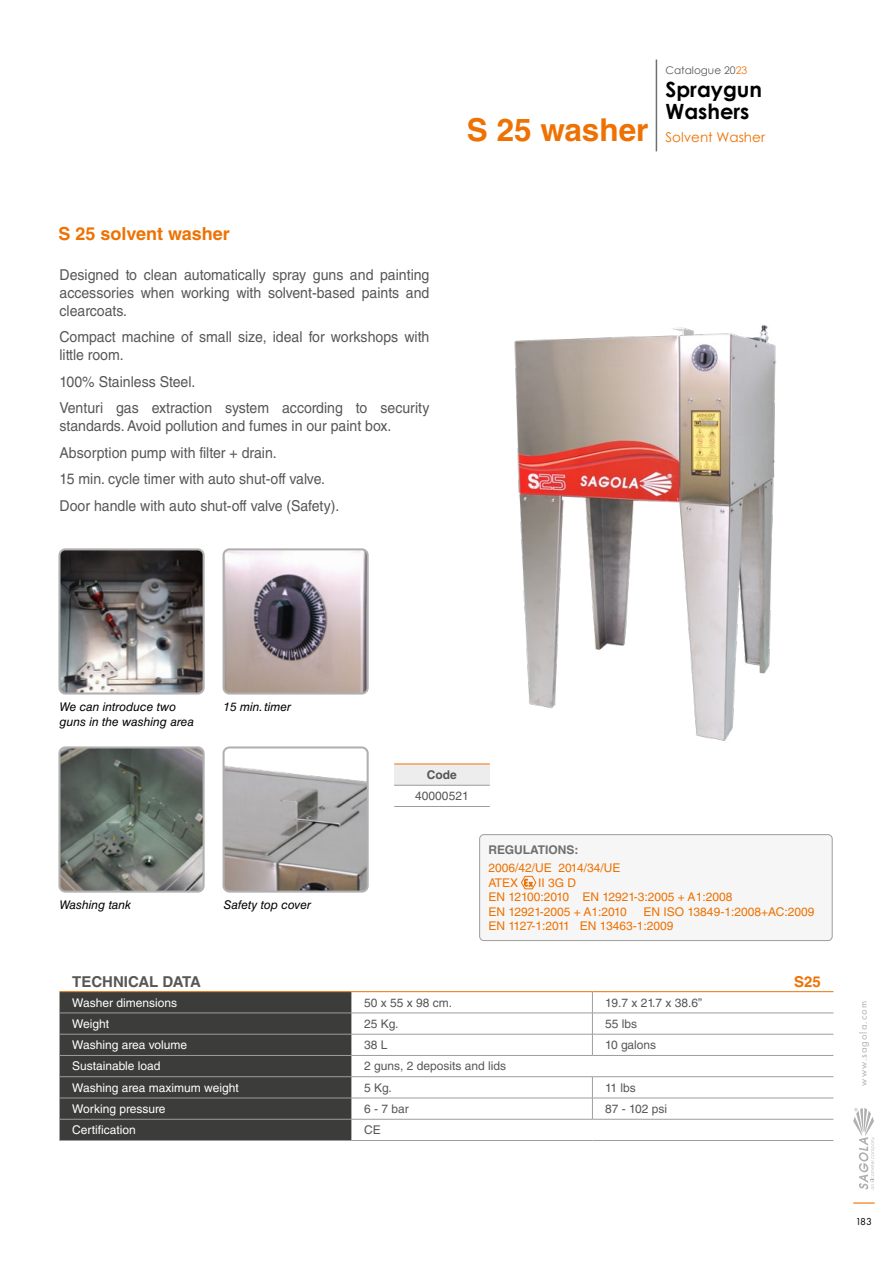
<style>
.page{position:relative;width:893px;height:1263px;background:#fff}
.page>*{position:absolute;margin:0;border:0;box-sizing:border-box;transform-origin:0 0}
.t1{font:700 31.5px "Helvetica LT Std";color:#ee7203}
.t2{font:700 21px/22.6px "Century Gothic";color:#000}
.t3{font:700 18px "Helvetica LT Std";color:#ee7203}
.t4{font:15px/26.5px "Helvetica LT Std";color:#575756;scale:.94 1}
.t5{font:700 15px "Helvetica LT Std";color:#575756}
.t6{font:700 15px "Helvetica LT Std";color:#ee7203}
.t7{font:13.5px "Century Gothic";color:#ee7203}
.t8{font:12px/14.4px "Helvetica LT Std";color:#ee7203}
.t9{font:12px "Helvetica LT Std";color:#fff}
.t10{font:12px "Helvetica LT Std";color:#575756}
.t11{font:italic 12px/14.4px "Helvetica LT Std";color:#000}
.t12{font:700 12px "Helvetica LT Std";color:#706f6f}
.t13{font:700 12px "Helvetica LT Std";color:#575756}
.t14{font:10.5px "Futura PT";letter-spacing:.1em;color:#b0b0b0}
.t15{font:10.5px "Century Gothic";color:#575756}
.t16{font:10.5px "Futura PT";color:#000}
.s1{color:#ee7203}
</style>
<div class="page">
<svg style="left:853px;top:1202px;width:21px;height:1px"></svg>
<svg style="left:853px;top:1108px;width:22px;height:81px"></svg>
<hr style="left:656px;top:60px;width:1px;height:91px;background:#706f6f">
<div style="left:480px;top:835px;width:352px;height:105px;background:#f6f6f6;border-radius:4px"></div>
<div style="left:479px;top:834px;width:353px;height:107px;border:1px solid #9d9d9c;border-radius:4px"></div>
<img style="left:61px;top:551px;width:141px;height:140px">
<div style="left:58px;top:548px;width:147px;height:146px;border:2px solid #b0b0b0;border-radius:6px"></div>
<img style="left:61px;top:749px;width:141px;height:141px">
<div style="left:58px;top:746px;width:147px;height:147px;border:2px solid #b0b0b0;border-radius:6px"></div>
<img style="left:226px;top:749px;width:140px;height:141px">
<div style="left:223px;top:746px;width:146px;height:147px;border:2px solid #b0b0b0;border-radius:6px"></div>
<img style="left:224px;top:551px;width:142px;height:142px">
<div style="left:223px;top:548px;width:146px;height:146px;border:2px solid #b0b0b0;border-radius:6px"></div>
<div style="left:394px;top:764px;width:96px;height:21px;background:#ededed"></div>
<hr style="left:394px;top:763px;width:96px;height:1px;background:#ee7203">
<hr style="left:394px;top:806px;width:96px;height:1px;background:#9d9d9c">
<hr style="left:394px;top:785px;width:96px;height:1px;background:#9d9d9c">
<img style="left:484px;top:325px;width:293px;height:440px">
<svg style="left:521px;top:875px;width:16px;height:15px"></svg>
<div style="left:60px;top:992px;width:291px;height:148px;background:#3c3c3b"></div>
<hr style="left:60px;top:1013px;width:291px;height:1px;background:#9d9d9c">
<hr style="left:351px;top:1013px;width:241px;height:1px;background:#9d9d9c">
<hr style="left:592px;top:1013px;width:241px;height:1px;background:#9d9d9c">
<hr style="left:60px;top:1034px;width:291px;height:1px;background:#9d9d9c">
<hr style="left:351px;top:1034px;width:241px;height:1px;background:#9d9d9c">
<hr style="left:592px;top:1034px;width:241px;height:1px;background:#9d9d9c">
<hr style="left:60px;top:1055px;width:291px;height:1px;background:#9d9d9c">
<hr style="left:351px;top:1055px;width:241px;height:1px;background:#9d9d9c">
<hr style="left:592px;top:1055px;width:241px;height:1px;background:#9d9d9c">
<hr style="left:60px;top:1076px;width:291px;height:1px;background:#9d9d9c">
<hr style="left:351px;top:1076px;width:241px;height:1px;background:#9d9d9c">
<hr style="left:592px;top:1076px;width:241px;height:1px;background:#9d9d9c">
<hr style="left:60px;top:1098px;width:291px;height:1px;background:#9d9d9c">
<hr style="left:351px;top:1098px;width:241px;height:1px;background:#9d9d9c">
<hr style="left:592px;top:1098px;width:241px;height:1px;background:#9d9d9c">
<hr style="left:60px;top:1119px;width:291px;height:1px;background:#9d9d9c">
<hr style="left:351px;top:1119px;width:241px;height:1px;background:#9d9d9c">
<hr style="left:592px;top:1119px;width:241px;height:1px;background:#9d9d9c">
<hr style="left:60px;top:1140px;width:291px;height:1px;background:#9d9d9c">
<hr style="left:351px;top:1140px;width:241px;height:1px;background:#9d9d9c">
<hr style="left:592px;top:1140px;width:241px;height:1px;background:#9d9d9c">
<svg style="left:592px;top:1077px;width:1px;height:42px"></svg>
<svg style="left:592px;top:992px;width:1px;height:63px"></svg>
<hr style="left:60px;top:991px;width:291px;height:1px;background:#ee7203">
<hr style="left:351px;top:991px;width:241px;height:1px;background:#ee7203">
<hr style="left:592px;top:991px;width:241px;height:1px;background:#ee7203">
<p class="t3" style="left:58px;top:223px;width:173px">S 25 solvent washer</p>
<p class="t4" style="left:60px;top:265px;width:395px;line-height:18px;text-align:justify">Designed to clean automatically spray guns and painting accessories when working with solvent-based paints and clearcoats.</p>
<p class="t4" style="left:60px;top:328px;width:395px;line-height:18px">Compact machine of small size, ideal for workshops with little room.</p>
<p class="t4" style="left:60px;top:368px;width:395px">100% Stainless Steel.<br>Venturi gas extraction system according to security</p>
<p class="t4" style="left:60px;top:413px;width:355px">standards. Avoid pollution and fumes in our paint box.<br>Absorption pump with filter + drain.<br>15 min. cycle timer with auto shut-off valve.<br>Door handle with auto shut-off valve (Safety).</p>
<h1 class="t1" style="left:467px;top:111px;width:183px">S 25 washer</h1>
<p class="t15" style="left:665px;top:63px;width:83px">Catalogue 20<span class="s1">23</span></p>
<h2 class="t2" style="left:665px;top:77px;width:98px">Spraygun<br>Washers</h2>
<p class="t7" style="left:665px;top:128px;width:101px">Solvent Washer</p>
<p class="t11" style="left:60px;top:700px;width:136px">We can introduce two guns in the washing area</p>
<p class="t11" style="left:224px;top:700px;width:69px">15 min. timer</p>
<p class="t11" style="left:60px;top:898px;width:73px">Washing tank</p>
<p class="t11" style="left:224px;top:898px;width:89px">Safety top cover</p>
<p class="t13" style="left:427px;top:767px;width:31px">Code</p>
<p class="t10" style="left:415px;top:789px;width:55px">40000521</p>
<p class="t12" style="left:488px;top:842px;width:92px">REGULATIONS:</p>
<p class="t8" style="left:488px;top:861px;width:134px">2006/42/UE 2014/34/UE<br>ATEX</p>
<p class="t8" style="left:488px;top:875px;width:246px;text-indent:50px">II 3G D<br>EN 12100:2010 EN 12921-3:2005 + A1:2008<br>EN 12921-2005 + A1:2010</p>
<p class="t8" style="left:488px;top:904px;width:328px;text-indent:155px">EN ISO 13849-1:2008+AC:2009<br>EN 1127-1:2011 EN 13463-1:2009</p>
<p class="t5" style="left:72px;top:972px;width:130px">TECHNICAL DATA</p>
<p class="t6" style="left:794px;top:972px;width:28px">S25</p>
<p class="t9" style="left:72px;top:995px;width:106px">Washer dimensions</p>
<p class="t10" style="left:364px;top:995px;width:90px">50 x 55 x 98 cm.</p>
<p class="t10" style="left:605px;top:995px;width:99px">19.7 x 21.7 x 38.6”</p>
<p class="t9" style="left:72px;top:1017px;width:38px">Weight</p>
<p class="t10" style="left:364px;top:1017px;width:36px">25 Kg.</p>
<p class="t10" style="left:605px;top:1017px;width:34px">55 lbs</p>
<p class="t9" style="left:72px;top:1038px;width:117px">Washing area volume</p>
<p class="t10" style="left:364px;top:1038px;width:25px">38 L</p>
<p class="t10" style="left:605px;top:1038px;width:53px">10 galons</p>
<p class="t9" style="left:72px;top:1059px;width:90px">Sustainable load</p>
<p class="t10" style="left:364px;top:1059px;width:143px">2 guns, 2 deposits and lids</p>
<p class="t9" style="left:72px;top:1080px;width:168px">Washing area maximum weight</p>
<p class="t10" style="left:364px;top:1080px;width:29px">5 Kg.</p>
<p class="t10" style="left:605px;top:1080px;width:32px">11 lbs</p>
<p class="t9" style="left:72px;top:1102px;width:95px">Working pressure</p>
<p class="t10" style="left:364px;top:1102px;width:46px">6 - 7 bar</p>
<p class="t10" style="left:605px;top:1102px;width:64px">87 - 102 psi</p>
<p class="t9" style="left:72px;top:1123px;width:65px">Certification</p>
<p class="t10" style="left:364px;top:1123px;width:18px">CE</p>
<p class="t14" style="left:857px;top:1085px;width:86px;rotate:-90deg">www.sagola.com</p>
<p class="t16" style="left:856px;top:1215px;width:18px">183</p>
</div>
